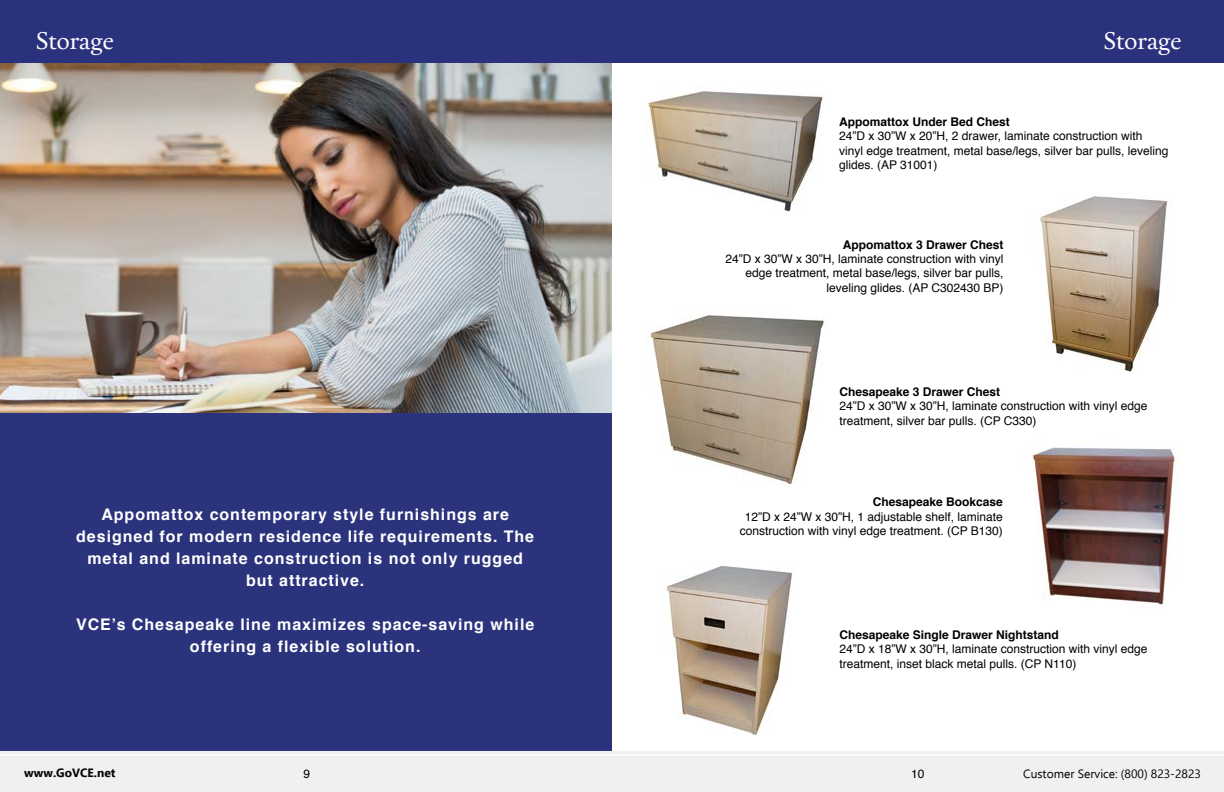
<style>
.page{position:relative;width:1224px;height:792px;background:#fff}
.page>*{position:absolute;margin:0;border:0;box-sizing:border-box;transform-origin:0 0}
.t1{font:24px "Calendas Plus";letter-spacing:-.005em;color:#fff}
.t2{font:700 16px/22px "Helvetica";letter-spacing:.06em;color:#fff;text-align:center}
.t3{font:12px/14.4px "Helvetica";color:#000}
.t4{font:700 12px "Helvetica";color:#000}
.t5{font:12px "Ebrima";color:#000}
.t6{font:700 12px "Ebrima";color:#000}
</style>
<div class="page">
<div style="left:0;top:413px;width:612px;height:338px;background:#2b337c"></div>
<div style="left:0;top:756px;width:1224px;height:36px;background:#eff0f0"></div>
<hr style="left:0;top:751px;width:1224px;height:3px;background:#eff0f0">
<div style="left:0;top:0;width:1224px;height:63px;background:#2a317d"></div>
<img style="left:1040px;top:196px;width:128px;height:176px">
<img style="left:646px;top:90px;width:178px;height:123px">
<img style="left:646px;top:315px;width:179px;height:170px">
<img style="left:1032px;top:447px;width:143px;height:159px">
<img style="left:667px;top:565px;width:126px;height:170px">
<img style="left:0;top:63px;width:612px;height:350px">
<h1 class="t1" style="left:36px;top:23px;width:79px">Storage</h1>
<h2 class="t2" style="left:76px;top:503px;width:459px">Appomattox contemporary style furnishings are designed for modern residence life requirements. The metal and laminate construction is not only rugged but attractive.</h2>
<h2 class="t2" style="left:76px;top:613px;width:460px">VCE’s Chesapeake line maximizes space-saving while offering a flexible solution.</h2>
<h1 class="t1" style="left:1104px;top:23px;width:79px">Storage</h1>
<p class="t4" style="left:839px;top:112px;width:172px">Appomattox Under Bed Chest</p>
<p class="t3" style="left:839px;top:129px;width:331px">24”D x 30”W x 20”H, 2 drawer, laminate construction with vinyl edge treatment, metal base/legs, silver bar pulls, leveling glides. (AP 31001)</p>
<p class="t4" style="left:843px;top:235px;width:162px">Appomattox 3 Drawer Chest</p>
<p class="t3" style="left:726px;top:252px;width:280px;text-align:right">24”D x 30”W x 30”H, laminate construction with vinyl edge treatment, metal base/legs, silver bar pulls, leveling glides. (AP C302430 BP)</p>
<p class="t4" style="left:839px;top:382px;width:162px">Chesapeake 3 Drawer Chest</p>
<p class="t3" style="left:839px;top:399px;width:310px">24”D x 30”W x 30”H, laminate construction with vinyl edge treatment, silver bar pulls. (CP C330)</p>
<p class="t4" style="left:873px;top:493px;width:132px">Chesapeake Bookcase</p>
<p class="t3" style="left:740px;top:510px;width:265px;text-align:center">12”D x 24”W x 30”H, 1 adjustable shelf, laminate construction with vinyl edge treatment. (CP B130)</p>
<p class="t4" style="left:839px;top:625px;width:221px">Chesapeake Single Drawer Nightstand</p>
<p class="t3" style="left:839px;top:642px;width:310px">24”D x 18”W x 30”H, laminate construction with vinyl edge treatment, inset black metal pulls. (CP N110)</p>
<p class="t6" style="left:24px;top:764px;width:93px">www.GoVCE.net</p>
<p class="t3" style="left:303px;top:767px;width:8px">9</p>
<p class="t3" style="left:911px;top:767px;width:15px">10</p>
<p class="t5" style="left:1023px;top:765px;width:179px">Customer Service: (800) 823-2823</p>
</div>
